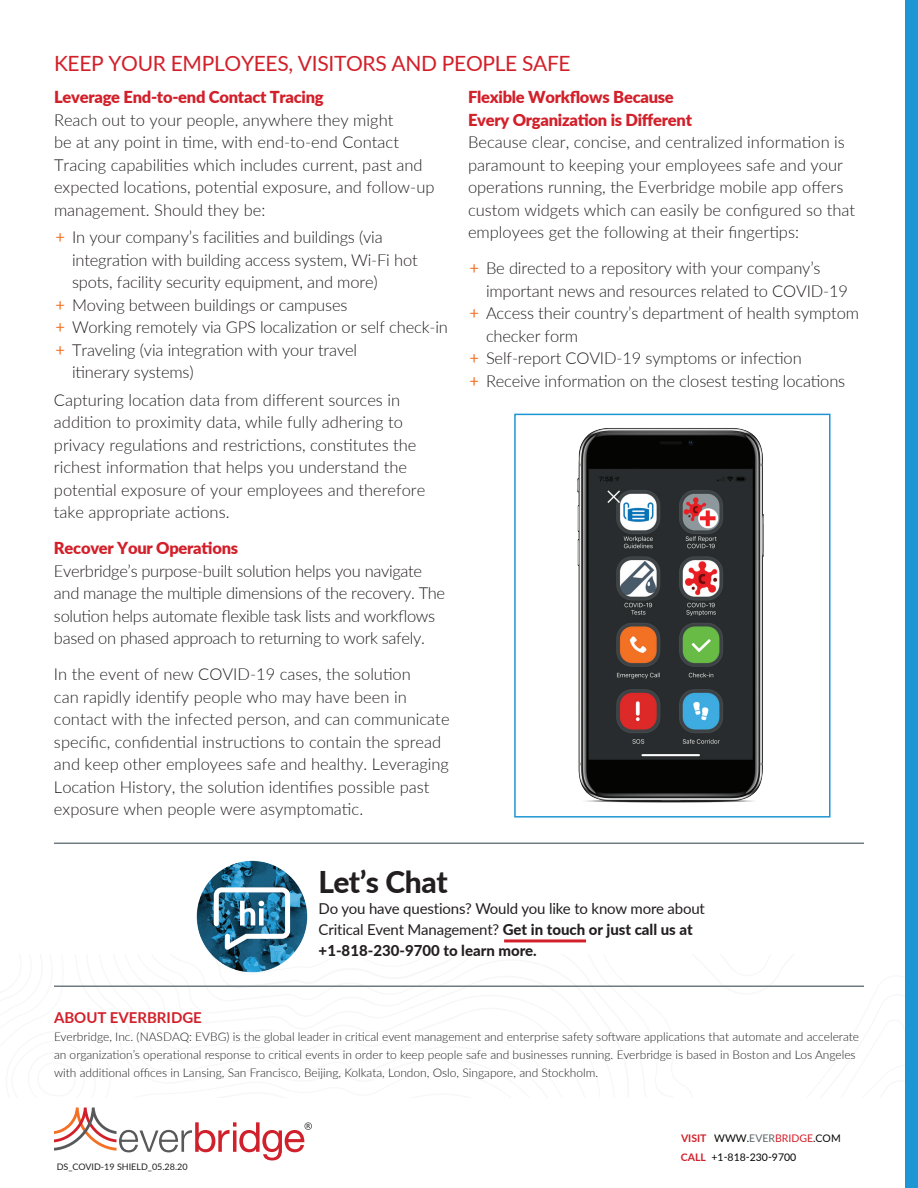
<style>
.page{position:relative;width:918px;height:1188px;background:#fff}
.page>*{position:absolute;margin:0;border:0;box-sizing:border-box;transform-origin:0 0}
.t1{font:800 30px "Lato";letter-spacing:-.015em;color:#231f20}
.t2{font:21px "Lato";letter-spacing:-.015em;color:#d2202a}
.t3{font:300 16.5px/22.5px "Lato";color:#231f20}
.t4{font:300 16.5px/22.5px "Lato";letter-spacing:-.02em;color:#231f20}
.t5{font:900 16.5px/22.5px "Lato";letter-spacing:-.015em;color:#d2202a}
.t6{font:15px/21px "Lato";letter-spacing:-.01em;color:#231f20}
.t7{font:700 15px "Lato";color:#d2202a}
.t8{font:300 12px/18px "Lato";color:#231f20}
.t9{font:10.5px/18.9px "Lato";color:#040503}
.t10{font:9px "Lato";color:#231f20}
.s1{font-weight:400;color:#f37123}
.s2{font-weight:800}
.s3{font-weight:700;color:#d2202a}
.s4{color:#5d666a}
.s5{color:#d2202a}
</style>
<div class="page">
<svg style="left:648px;top:954px;width:258px;height:41px"></svg>
<svg style="left:54px;top:1108px;width:258px;height:52px"></svg>
<div style="left:906px;top:0;width:12px;height:1188px;background:#1d97d4"></div>
<img style="left:205px;top:860px;width:94px;height:27px">
<svg style="left:54px;top:887px;width:491px;height:99px"></svg>
<hr style="left:504px;top:939px;width:82px;height:3px;background:#d2202a">
<hr style="left:54px;top:843px;width:810px;height:1px;background:#707b81">
<hr style="left:54px;top:986px;width:810px;height:1px;background:#707b81">
<div style="left:514px;top:414px;width:317px;height:404px;border:2px solid #1d97d4"></div>
<img style="left:577px;top:428px;width:187px;height:375px">
<p class="t2" style="left:54px;top:48px;width:518px">KEEP YOUR EMPLOYEES, VISITORS AND PEOPLE SAFE</p>
<p class="t5" style="left:54px;top:85px;width:271px">Leverage End-to-end Contact Tracing</p>
<p class="t3" style="left:54px;top:108px;width:382px">Reach out to your people, anywhere they might<br>be at any point in time, with end-to-end Contact Tracing capabilities which includes current, past and expected locations, potential exposure, and follow-up management. Should they be:</p>
<p class="t3" style="left:56px;top:225px;width:329px"><span class="s1">+</span> In your company’s facilities and buildings (via</p>
<p class="t3" style="left:72px;top:248px;width:347px">integration with building access system, Wi-Fi hot</p>
<p class="t3" style="left:72px;top:270px;width:307px">spots, facility security equipment, and more)</p>
<p class="t3" style="left:56px;top:293px;width:294px"><span class="s1">+</span> Moving between buildings or campuses</p>
<p class="t3" style="left:56px;top:315px;width:394px"><span class="s1">+</span> Working remotely via GPS localization or self check-in</p>
<p class="t3" style="left:56px;top:338px;width:303px"><span class="s1">+</span> Traveling (via integration with your travel</p>
<p class="t3" style="left:72px;top:360px;width:123px">itinerary systems)</p>
<p class="t3" style="left:54px;top:388px;width:373px">Capturing location data from different sources in addition to proximity data, while fully adhering to privacy regulations and restrictions, constitutes the richest information that helps you understand the potential exposure of your employees and therefore take appropriate actions.</p>
<p class="t5" style="left:54px;top:536px;width:186px">Recover Your Operations</p>
<p class="t4" style="left:54px;top:559px;width:393px">Everbridge’s purpose-built solution helps you navigate and manage the multiple dimensions of the recovery. The solution helps automate flexible task lists and workflows based on phased approach to returning to work safely.</p>
<p class="t3" style="left:54px;top:662px;width:397px">In the event of new COVID-19 cases, the solution<br>can rapidly identify people who may have been in contact with the infected person, and can communicate specific, confidential instructions to contain the spread and keep other employees safe and healthy. Leveraging Location History, the solution identifies possible past exposure when people were asymptomatic.</p>
<p class="t5" style="left:468px;top:85px;width:226px">Flexible Workflows Because<br>Every Organization is Different</p>
<p class="t3" style="left:468px;top:131px;width:389px">Because clear, concise, and centralized information is paramount to keeping your employees safe and your operations running, the Everbridge mobile app offers custom widgets which can easily be configured so that employees get the following at their fingertips:</p>
<p class="t3" style="left:470px;top:257px;width:353px"><span class="s1">+</span> Be directed to a repository with your company’s</p>
<p class="t3" style="left:486px;top:279px;width:364px">important news and resources related to COVID-19</p>
<p class="t3" style="left:470px;top:302px;width:391px"><span class="s1">+</span> Access their country’s department of health symptom</p>
<p class="t3" style="left:486px;top:324px;width:94px">checker form</p>
<p class="t3" style="left:470px;top:347px;width:334px"><span class="s1">+</span> Self-report COVID-19 symptoms or infection</p>
<p class="t3" style="left:470px;top:369px;width:377px"><span class="s1">+</span> Receive information on the closest testing locations</p>
<h1 class="t1" style="left:319px;top:860px;width:131px">Let’s Chat</h1>
<p class="t6" style="left:319px;top:898px;width:388px">Do you have questions? Would you like to know more about<br>Critical Event Management? <span class="s2">Get in touch or just call us at +1-818-230-9700 to learn more.</span></p>
<p class="t7" style="left:54px;top:1007px;width:149px">ABOUT EVERBRIDGE</p>
<p class="t8" style="left:54px;top:1027px;width:807px">Everbridge, Inc. (NASDAQ: EVBG) is the global leader in critical event management and enterprise safety software applications that automate and accelerate an organization’s operational response to critical events in order to keep people safe and businesses running. Everbridge is based in Boston and Los Angeles with additional offices in Lansing, San Francisco, Beijing, Kolkata, London, Oslo, Singapore, and Stockholm.</p>
<p class="t10" style="left:57px;top:1160px;width:132px">DS_COVID-19 SHIELD_05.28.20</p>
<p class="t9" style="left:681px;top:1129px;width:161px"><span class="s3">VISIT</span> WWW.<span class="s4">EVER</span><span class="s5">BRIDGE</span>.COM<br><span class="s3">CALL</span> +1-818-230-9700</p>
</div>
